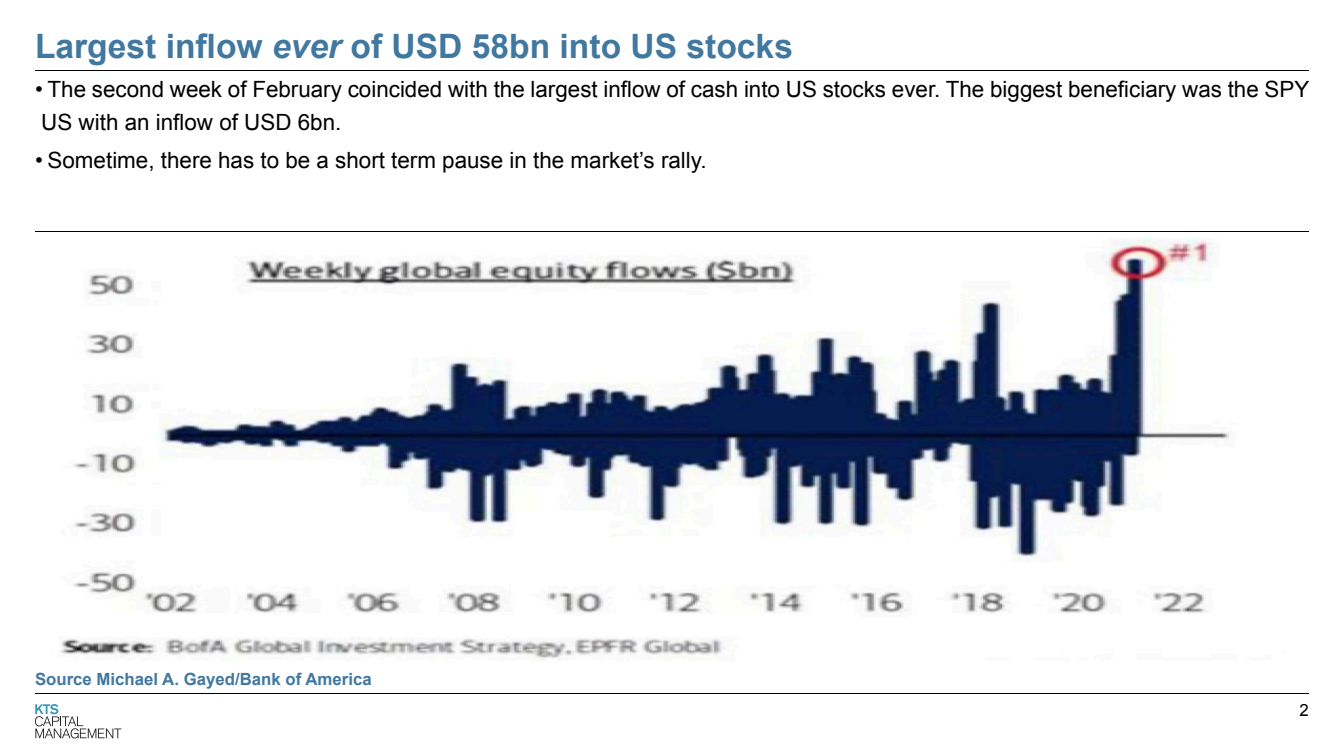
<style>
.page{position:relative;width:1344px;height:756px;background:#fff}
.page>*{position:absolute;margin:0;border:0;box-sizing:border-box;transform-origin:0 0}
.t1{font:700 33.6px "Arial";color:#4178a0}
.t2{font:22.4px/33.6px "Arial";color:#000}
.t3{font:700 16.8px "Arial";color:#4178a0}
.t4{font:16.8px "Arial";color:#000}
.s1{font-style:italic}
</style>
<div class="page">
<svg style="left:35px;top:704px;width:86px;height:34px"></svg>
<hr style="left:35px;top:693px;width:1274px;height:1px;background:#000">
<hr style="left:35px;top:231px;width:1274px;height:1px;background:#000">
<hr style="left:35px;top:70px;width:1274px;height:1px;background:#000">
<img style="left:60px;top:238px;width:1170px;height:422px">
<h1 class="t1" style="left:35px;top:34px;width:760px">Largest inflow <span class="s1">ever</span> of USD 58bn into US stocks</h1>
<p class="t2" style="left:35px;top:74px;width:1276px">• The second week of February coincided with the largest inflow of cash into US stocks ever. The biggest beneficiary was the SPY<br>US with an inflow of USD 6bn.</p>
<p class="t2" style="left:35px;top:145px;width:673px">• Sometime, there has to be a short term pause in the market’s rally.</p>
<p class="t3" style="left:35px;top:673px;width:338px">Source Michael A. Gayed/Bank of America</p>
<p class="t4" style="left:1300px;top:703px;width:11px">2</p>
</div>
